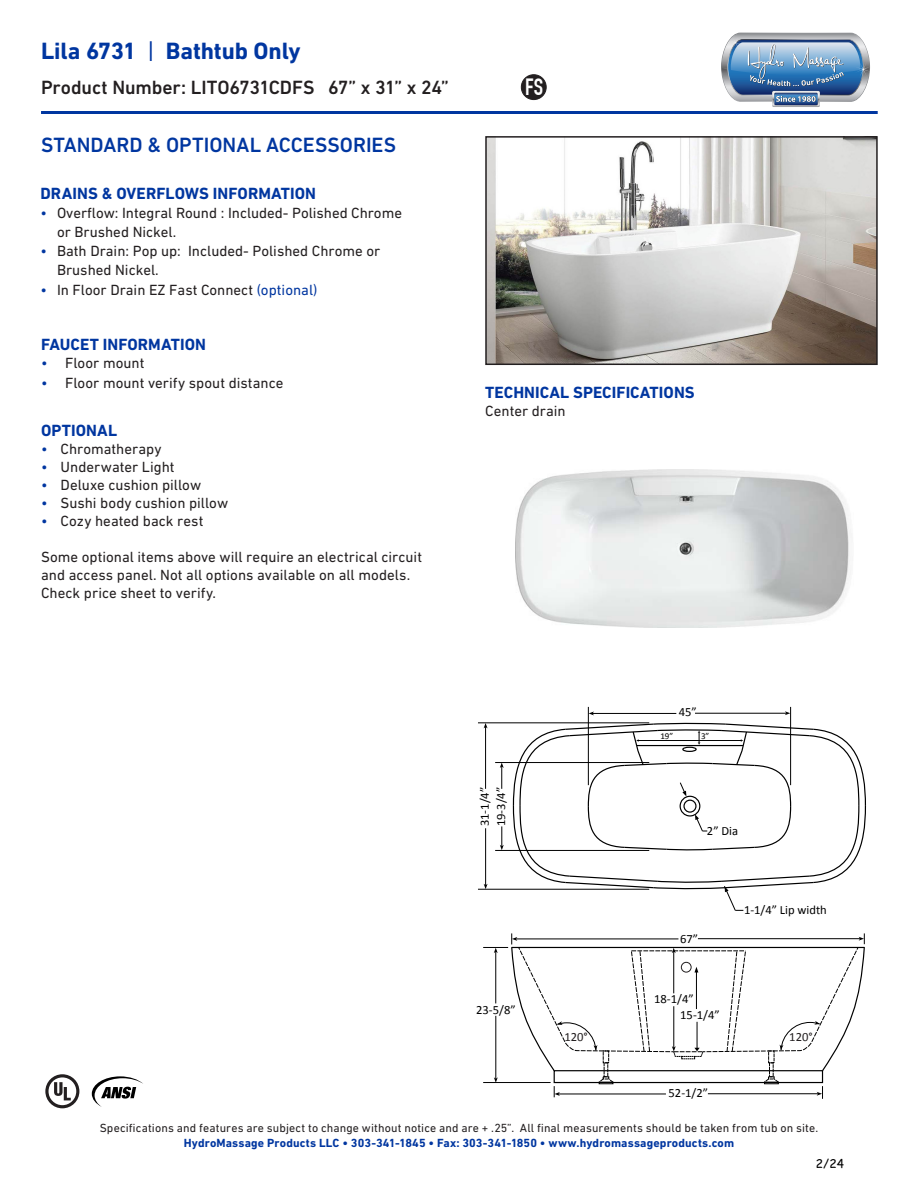
<style>
.page{position:relative;width:918px;height:1188px;background:#fff}
.page>*{position:absolute;margin:0;border:0;box-sizing:border-box;transform-origin:0 0}
.t1{font:700 24px "DIN Next LT Pro";letter-spacing:-.01em;color:#0036a0}
.t2{font:700 23.1px "DIN Condensed";color:#fff}
.t3{font:500 21px "DIN Next LT Pro";color:#0036a0}
.t4{font:500 19.5px "DIN Next LT Pro";letter-spacing:-.005em;color:#231f20}
.t5{font:700 16.5px "DIN Next LT Pro";letter-spacing:.005em;color:#0036a0}
.t6{font:15px/18px "DIN Next LT Pro";color:#231f20}
.t7{font:12.6px/16.2px "Calibri";color:#000}
.t8{font:12.6px "Calibri";color:#231f20}
.t9{font:12px "DIN Next LT Pro";letter-spacing:.01em;color:#231f20}
.t10{font:700 12px "DIN Next LT Pro";letter-spacing:.015em;color:#0036a0}
.t11{font:12px "Comic Sans MS";color:#000}
.t12{font:9px "Calibri";color:#000}
.s1{font-weight:400}
.s2{color:#0036a0}
</style>
<div class="page">
<svg style="left:721px;top:33px;width:149px;height:74px;background:#83a0bf"></svg>
<img style="left:488px;top:139px;width:387px;height:223px">
<div style="left:485px;top:136px;width:393px;height:229px;border:2px solid #231f20"></div>
<hr style="left:588px;top:707px;width:1px;height:78px;background:#000">
<hr style="left:790px;top:707px;width:1px;height:78px;background:#000">
<hr style="left:592px;top:713px;width:84px;height:1px;background:#000">
<hr style="left:695px;top:713px;width:92px;height:1px;background:#000">
<svg style="left:589px;top:711px;width:5px;height:4px"></svg>
<svg style="left:785px;top:711px;width:5px;height:4px"></svg>
<hr style="left:495px;top:850px;width:154px;height:1px;background:#000">
<hr style="left:495px;top:762px;width:154px;height:1px;background:#000">
<hr style="left:478px;top:723px;width:171px;height:1px;background:#000">
<hr style="left:478px;top:889px;width:171px;height:1px;background:#000">
<svg style="left:500px;top:763px;width:4px;height:26px"></svg>
<svg style="left:500px;top:826px;width:4px;height:24px"></svg>
<hr style="left:485px;top:726px;width:1px;height:63px;background:#000">
<svg style="left:484px;top:723px;width:4px;height:5px"></svg>
<hr style="left:485px;top:828px;width:1px;height:58px;background:#000">
<svg style="left:484px;top:884px;width:4px;height:5px"></svg>
<svg style="left:483px;top:933px;width:382px;height:166px"></svg>
<div style="left:681px;top:962px;width:10px;height:10px;border:1px solid #231f20;border-radius:50%"></div>
<svg style="left:512px;top:723px;width:354px;height:188px"></svg>
<svg style="left:521px;top:74px;width:26px;height:26px"></svg>
<hr style="left:41px;top:111px;width:837px;height:3px;background:#0036a0">
<img style="left:515px;top:469px;width:335px;height:159px">
<svg style="left:92px;top:1076px;width:51px;height:31px"></svg>
<svg style="left:45px;top:1074px;width:34px;height:34px"></svg>
<div style="left:49px;top:1077px;width:27px;height:28px;background:#fff;border-radius:50%"></div>
<svg style="left:54px;top:1082px;width:17px;height:18px"></svg>
<h1 class="t1" style="left:41px;top:37px;width:261px">Lila 6731 <span class="s1">|</span> Bathtub Only</h1>
<h3 class="t4" style="left:41px;top:76px;width:409px">Product Number: LITO6731CDFS 67” x 31” x 24”</h3>
<h3 class="t3" style="left:41px;top:133px;width:357px">STANDARD &amp; OPTIONAL ACCESSORIES</h3>
<p class="t5" style="left:41px;top:184px;width:277px">DRAINS &amp; OVERFLOWS INFORMATION</p>
<p class="t6" style="left:57px;top:203px;width:347px;line-height:19.2px;text-indent:-16px"><span class="s2">•</span> Overflow: Integral Round : Included- Polished Chrome or Brushed Nickel.</p>
<p class="t6" style="left:57px;top:241px;width:325px;line-height:19.2px;text-indent:-16px"><span class="s2">•</span> Bath Drain: Pop up: Included- Polished Chrome or<br>Brushed Nickel.</p>
<p class="t6" style="left:41px;top:281px;width:279px"><span class="s2">•</span> In Floor Drain EZ Fast Connect <span class="s2">(optional)</span></p>
<p class="t5" style="left:41px;top:335px;width:166px">FAUCET INFORMATION</p>
<p class="t6" style="left:41px;top:354px;width:105px"><span class="s2">•</span> Floor mount</p>
<p class="t6" style="left:41px;top:373px;width:244px"><span class="s2">•</span> Floor mount verify spout distance</p>
<p class="t5" style="left:41px;top:421px;width:78px">OPTIONAL</p>
<p class="t6" style="left:41px;top:440px;width:122px"><span class="s2">•</span> Chromatherapy</p>
<p class="t6" style="left:41px;top:458px;width:135px"><span class="s2">•</span> Underwater Light</p>
<p class="t6" style="left:41px;top:476px;width:162px"><span class="s2">•</span> Deluxe cushion pillow</p>
<p class="t6" style="left:41px;top:494px;width:189px"><span class="s2">•</span> Sushi body cushion pillow</p>
<p class="t6" style="left:41px;top:512px;width:164px"><span class="s2">•</span> Cozy heated back rest</p>
<p class="t6" style="left:41px;top:548px;width:383px">Some optional items above will require an electrical circuit and access panel. Not all options available on all models.<br>Check price sheet to verify.</p>
<h2 class="t2" style="left:525px;top:74px;width:19px">FS</h2>
<p class="t5" style="left:485px;top:383px;width:211px">TECHNICAL SPECIFICATIONS</p>
<p class="t6" style="left:485px;top:402px;width:82px">Center drain</p>
<p class="t7" style="left:477px;top:826px;width:41px;rotate:-90deg">31-1/4”<br>19-3/4”</p>
<p class="t7" style="left:476px;top:1001px;width:41px">23-5/8”</p>
<p class="t7" style="left:679px;top:704px;width:20px">45”</p>
<p class="t12" style="left:660px;top:730px;width:14px">19”</p>
<p class="t12" style="left:701px;top:730px;width:10px">3”</p>
<p class="t7" style="left:707px;top:822px;width:33px">2” Dia</p>
<p class="t7" style="left:680px;top:930px;width:20px">67”</p>
<p class="t7" style="left:654px;top:991px;width:41px">18-1/4”</p>
<p class="t7" style="left:680px;top:1007px;width:41px">15-1/4”</p>
<p class="t7" style="left:744px;top:902px;width:84px">1-1/4” Lip width</p>
<p class="t8" style="left:564px;top:1029px;width:25px">120°</p>
<p class="t8" style="left:789px;top:1029px;width:25px">120°</p>
<p class="t7" style="left:669px;top:1085px;width:41px">52-1/2”</p>
<p class="t9" style="left:100px;top:1121px;width:720px">Specifications and features are subject to change without notice and are + .25”. All final measurements should be taken from tub on site.</p>
<p class="t10" style="left:184px;top:1135px;width:552px">HydroMassage Products LLC • 303-341-1845 • Fax: 303-341-1850 • www.hydromassageproducts.com</p>
<p class="t11" style="left:816px;top:1155px;width:30px">2/24</p>
</div>
